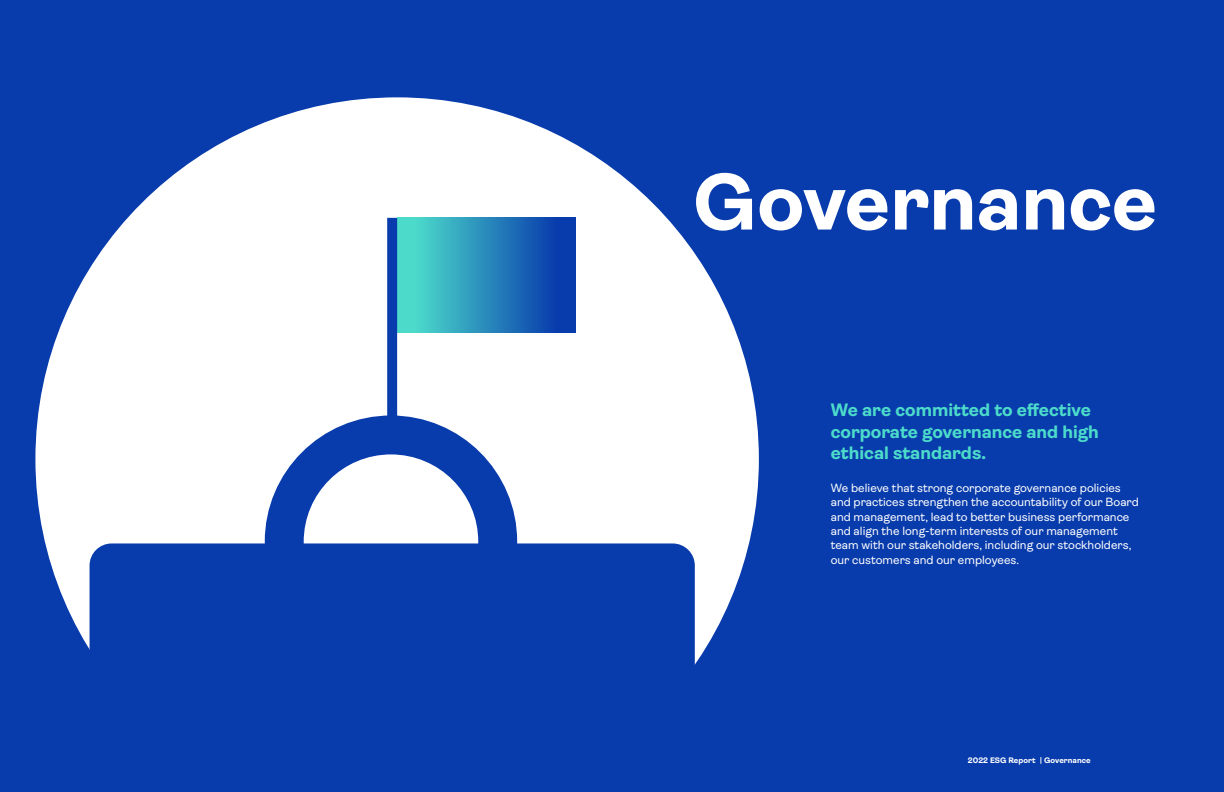
<style>
.page{position:relative;width:1224px;height:792px;background:#083bab}
.page>*{position:absolute;margin:0;border:0;box-sizing:border-box;transform-origin:0 0}
.t1{font:700 80px "Ambit";color:#fff}
.t2{font:700 18px/21.6px "Ambit";color:#4cdbcb}
.t3{font:12px/14.4px "Ambit";color:#fff}
.t4{font:700 8px "Ambit";color:#fff}
</style>
<div class="page">
<svg style="left:35px;top:97px;width:724px;height:567px;fill:#fff"></svg>
<div style="left:397px;top:218px;width:178px;height:114px;background:linear-gradient(to right,#52e9ce,#022ea9)"></div>
<div style="left:387px;top:218px;width:10px;height:201px;background:#083bab"></div>
<div style="left:265px;top:416px;width:252px;height:252px;border:39px solid #083bab;border-radius:50%"></div>
<svg style="left:90px;top:543px;width:605px;height:125px"></svg>
<h1 class="t1" style="left:693px;top:158px;width:466px">Governance</h1>
<h2 class="t2" style="left:831px;top:399px;width:270px">We are committed to effective corporate governance and high ethical standards.</h2>
<p class="t3" style="left:831px;top:481px;width:310px">We believe that strong corporate governance policies and practices strengthen the accountability of our Board and management, lead to better business performance and align the long-term interests of our management team with our stakeholders, including our stockholders, our customers and our employees.</p>
<p class="t4" style="left:968px;top:756px;width:124px">2022 ESG Report | Governance</p>
</div>
